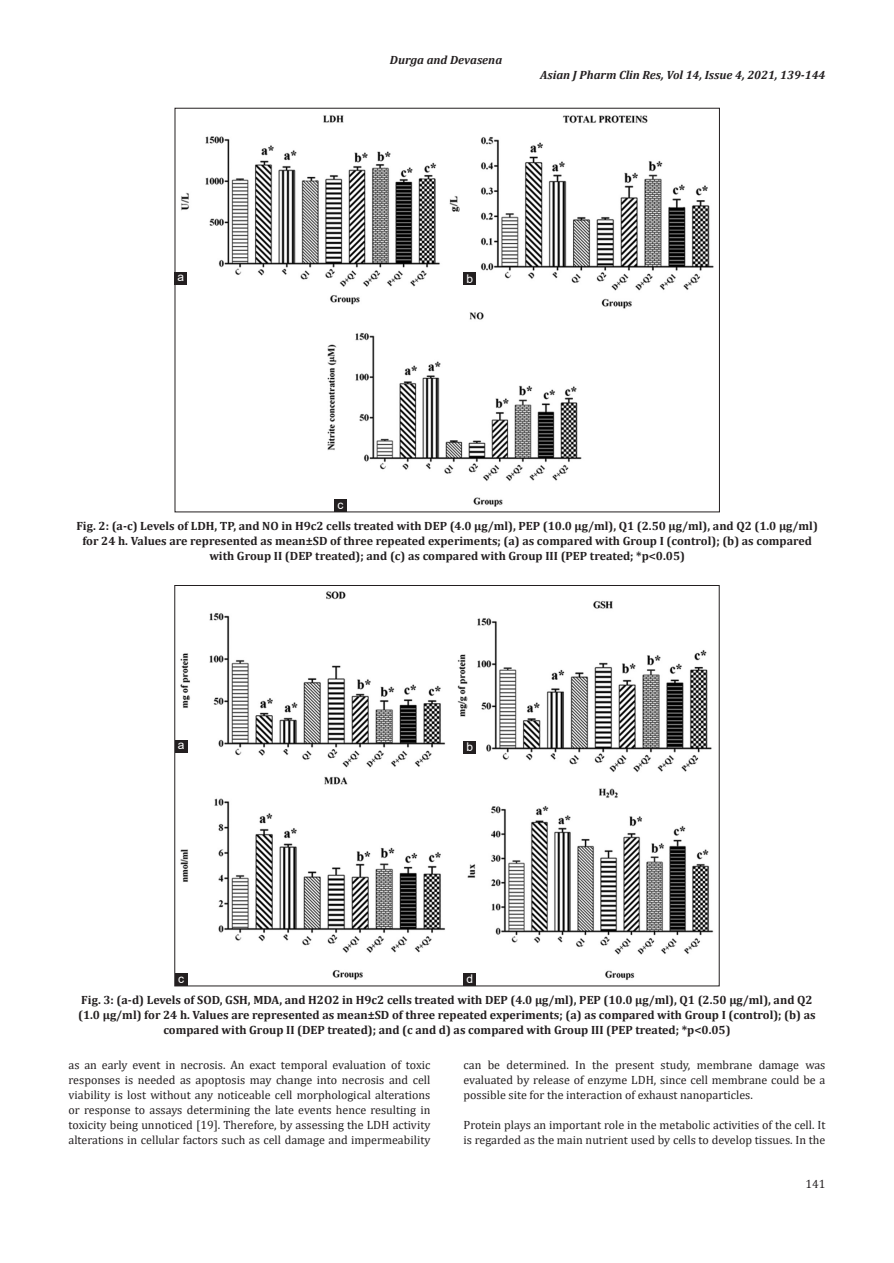
<style>
.page{position:relative;width:894px;height:1263px;background:#fff}
.page>*{position:absolute;margin:0;border:0;box-sizing:border-box;transform-origin:0 0}
.TX{font:12px/15px "Cambria";color:#231f20;text-align:justify}
.FGC{font:700 12px/15px "Cambria";color:#231f20;text-align:center}
.RH_1{font:italic 700 12px "Cambria";color:#231f20}
.LABEL{font:12px "Arial";color:#fff}
.F_No{font:12px "Cambria";color:#231f20}
</style>
<div class="page">
<img style="left:177px;top:115px;width:537px;height:392px">
<div style="left:334px;top:499px;width:13px;height:13px;background:#231f20"></div>
<div style="left:463px;top:272px;width:13px;height:12px;background:#231f20"></div>
<div style="left:174px;top:272px;width:13px;height:12px;background:#231f20"></div>
<img style="left:176px;top:591px;width:538px;height:389px">
<div style="left:175px;top:973px;width:13px;height:13px;background:#231f20"></div>
<div style="left:463px;top:740px;width:13px;height:13px;background:#231f20"></div>
<div style="left:175px;top:740px;width:13px;height:12px;background:#231f20"></div>
<div style="left:463px;top:973px;width:13px;height:13px;background:#231f20"></div>
<p class="RH_1" style="left:390px;top:51px;width:114px">Durga and Devasena</p>
<p class="RH_1" style="left:540px;top:66px;width:287px">Asian J Pharm Clin Res, Vol 14, Issue 4, 2021, 139-144</p>
<p class="LABEL" style="left:177px;top:269px;width:8px">a</p>
<p class="LABEL" style="left:466px;top:270px;width:8px">b</p>
<p class="LABEL" style="left:337px;top:496px;width:7px">c</p>
<p class="FGC" style="left:76px;top:518px;width:742px">Fig. 2: (a-c) Levels of LDH, TP, and NO in H9c2 cells treated with DEP (4.0 µg/ml), PEP (10.0 µg/ml), Q1 (2.50 µg/ml), and Q2 (1.0 µg/ml) for 24 h. Values are represented as mean±SD of three repeated experiments; (a) as compared with Group I (control); (b) as compared with Group II (DEP treated); and (c) as compared with Group III (PEP treated; *p&lt;0.05)</p>
<p class="LABEL" style="left:178px;top:737px;width:8px">a</p>
<p class="LABEL" style="left:466px;top:739px;width:8px">b</p>
<p class="LABEL" style="left:178px;top:970px;width:7px">c</p>
<p class="LABEL" style="left:466px;top:970px;width:8px">d</p>
<p class="FGC" style="left:78px;top:992px;width:738px">Fig. 3: (a-d) Levels of SOD, GSH, MDA, and H2O2 in H9c2 cells treated with DEP (4.0 µg/ml), PEP (10.0 µg/ml), Q1 (2.50 µg/ml), and Q2 (1.0 µg/ml) for 24 h. Values are represented as mean±SD of three repeated experiments; (a) as compared with Group I (control); (b) as compared with Group II (DEP treated); and (c and d) as compared with Group III (PEP treated; *p&lt;0.05)</p>
<p class="TX" style="left:68px;top:1057px;width:363px">as an early event in necrosis. An exact temporal evaluation of toxic responses is needed as apoptosis may change into necrosis and cell viability is lost without any noticeable cell morphological alterations or response to assays determining the late events hence resulting in toxicity being unnoticed [19]. Therefore, by assessing the LDH activity alterations in cellular factors such as cell damage and impermeability</p>
<p class="TX" style="left:463px;top:1057px;width:363px">can be determined. In the present study, membrane damage was evaluated by release of enzyme LDH, since cell membrane could be a possible site for the interaction of exhaust nanoparticles.</p>
<p class="TX" style="left:463px;top:1117px;width:363px">Protein plays an important role in the metabolic activities of the cell. It is regarded as the main nutrient used by cells to develop tissues. In the</p>
<p class="F_No" style="left:805px;top:1176px;width:21px">141</p>
</div>
